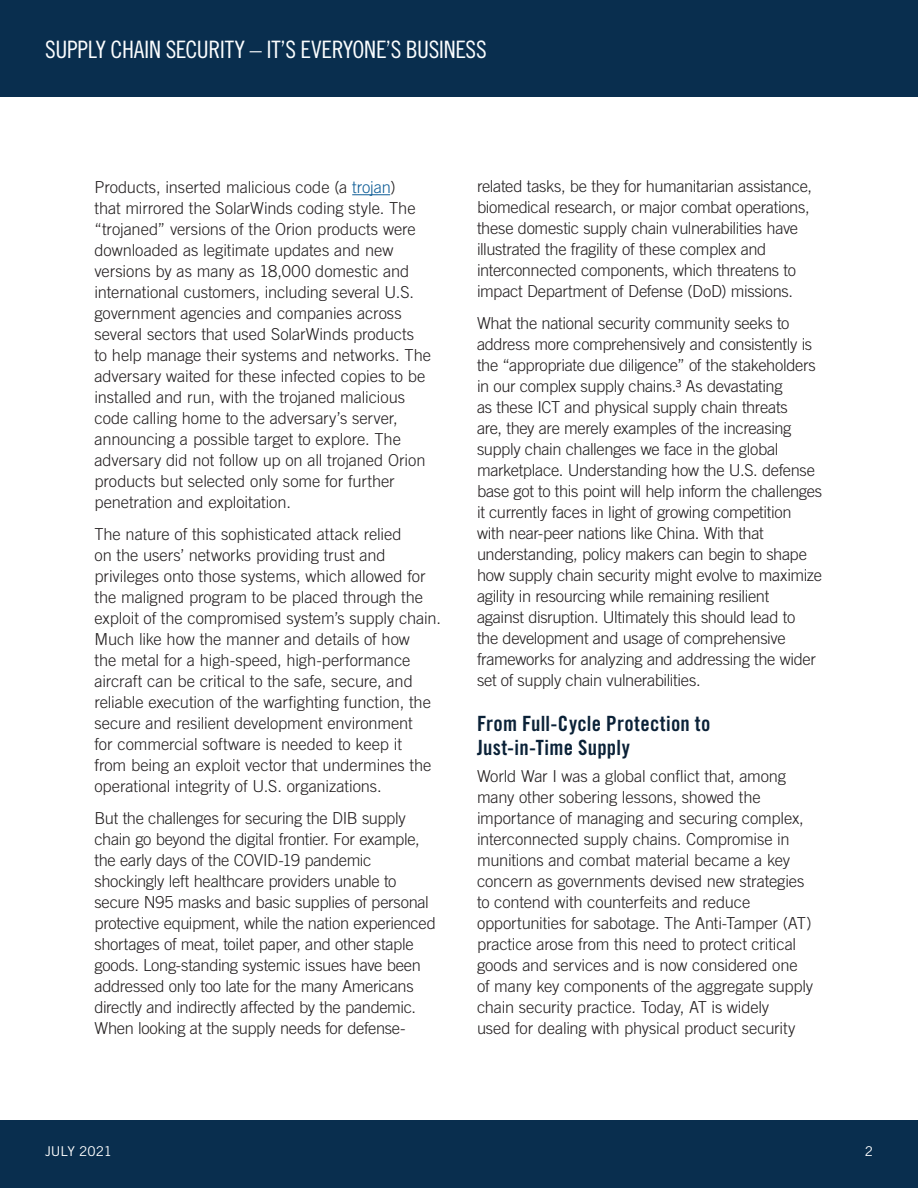
<style>
.page{position:relative;width:918px;height:1188px;background:#fff}
.page>*{position:absolute;margin:0;border:0;box-sizing:border-box;transform-origin:0 0}
.t1{font:24px "Trade Gothic LT Pro Cn 18";letter-spacing:-.015em;color:#fbfdfe}
.t2{font:21px/24px "Trade Gothic LT Pro Bd Cn 20";letter-spacing:.01em;color:#0a2137}
.t3{font:300 16.5px/21px "Trade Gothic LT Pro";letter-spacing:-.015em;color:#231f20}
.t4{font:13.5px "Trade Gothic LT Pro";letter-spacing:-.005em;color:#fff}
.s1{color:#0d5c96}
</style>
<div class="page">
<div style="left:0;top:1120px;width:918px;height:68px;background:#092e4e"></div>
<div style="left:0;top:0;width:918px;height:97px;background:#092e4e"></div>
<hr style="left:352px;top:194px;width:38px;height:1px;background:#0d5c96">
<h1 class="t1" style="left:45px;top:35px;width:443px">SUPPLY CHAIN SECURITY – IT’S EVERYONE’S BUSINESS</h1>
<p class="t3" style="left:94px;top:177px;width:338px">Products, inserted malicious code (a <span class="s1">trojan</span>)<br>that mirrored the SolarWinds coding style. The “trojaned” versions of the Orion products were downloaded as legitimate updates and new versions by as many as 18,000 domestic and international customers, including several U.S. government agencies and companies across several sectors that used SolarWinds products to help manage their systems and networks. The adversary waited for these infected copies to be installed and run, with the trojaned malicious code calling home to the adversary’s server, announcing a possible target to explore. The adversary did not follow up on all trojaned Orion products but selected only some for further penetration and exploitation.</p>
<p class="t3" style="left:94px;top:523px;width:348px">The nature of this sophisticated attack relied<br>on the users’ networks providing trust and privileges onto those systems, which allowed for the maligned program to be placed through the exploit of the compromised system’s supply chain.<br>Much like how the manner and details of how<br>the metal for a high-speed, high-performance aircraft can be critical to the safe, secure, and reliable execution of the warfighting function, the secure and resilient development environment<br>for commercial software is needed to keep it<br>from being an exploit vector that undermines the operational integrity of U.S. organizations.</p>
<p class="t3" style="left:94px;top:807px;width:343px">But the challenges for securing the DIB supply chain go beyond the digital frontier. For example, the early days of the COVID-19 pandemic shockingly left healthcare providers unable to secure N95 masks and basic supplies of personal protective equipment, while the nation experienced shortages of meat, toilet paper, and other staple goods. Long-standing systemic issues have been addressed only too late for the many Americans directly and indirectly affected by the pandemic.<br>When looking at the supply needs for defense-</p>
<p class="t3" style="left:477px;top:176px;width:337px">related tasks, be they for humanitarian assistance, biomedical research, or major combat operations, these domestic supply chain vulnerabilities have illustrated the fragility of these complex and interconnected components, which threatens to impact Department of Defense (DoD) missions.</p>
<p class="t3" style="left:477px;top:312px;width:347px">What the national security community seeks to address more comprehensively and consistently is the “appropriate due diligence” of the stakeholders in our complex supply chains.³ As devastating<br>as these ICT and physical supply chain threats<br>are, they are merely examples of the increasing supply chain challenges we face in the global marketplace. Understanding how the U.S. defense base got to this point will help inform the challenges it currently faces in light of growing competition with near-peer nations like China. With that understanding, policy makers can begin to shape how supply chain security might evolve to maximize agility in resourcing while remaining resilient<br>against disruption. Ultimately this should lead to<br>the development and usage of comprehensive frameworks for analyzing and addressing the wider set of supply chain vulnerabilities.</p>
<p class="t2" style="left:477px;top:712px;width:235px">From Full-Cycle Protection to<br>Just-in-Time Supply</p>
<p class="t3" style="left:477px;top:766px;width:338px">World War I was a global conflict that, among many other sobering lessons, showed the importance of managing and securing complex, interconnected supply chains. Compromise in munitions and combat material became a key concern as governments devised new strategies to contend with counterfeits and reduce opportunities for sabotage. The Anti-Tamper (AT) practice arose from this need to protect critical goods and services and is now considered one of many key components of the aggregate supply chain security practice. Today, AT is widely<br>used for dealing with physical product security</p>
<p class="t4" style="left:45px;top:1143px;width:68px">JULY 2021</p>
<p class="t4" style="left:865px;top:1143px;width:10px">2</p>
</div>
